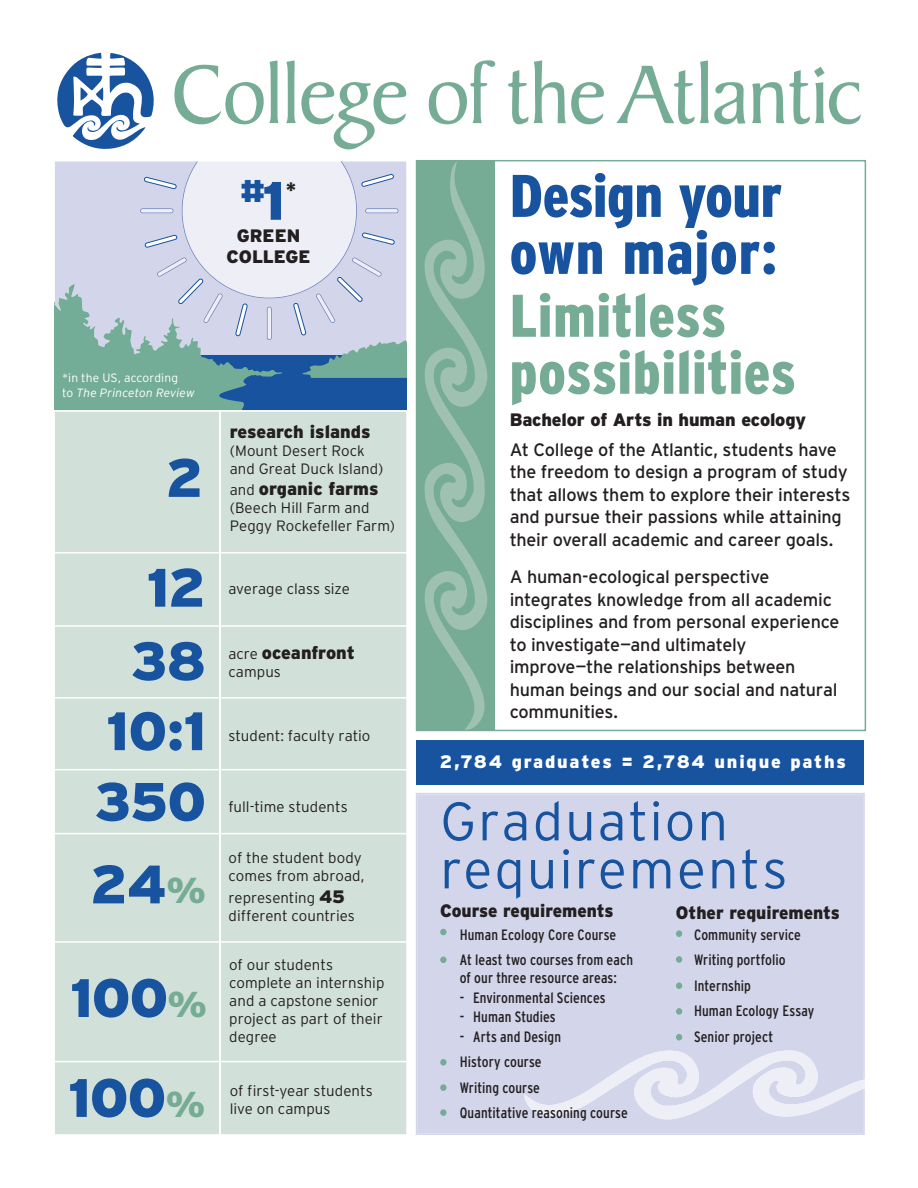
<style>
.page{position:relative;width:918px;height:1188px;background:#fff}
.page>*{position:absolute;margin:0;border:0;box-sizing:border-box;transform-origin:0 0}
.t1{font:900 60px/57px "Interstate Condensed";letter-spacing:.01em;color:#76ac96}
.t2{font:900 60px/57px "Interstate Condensed";letter-spacing:-.005em;color:#18539f}
.t3{font:900 54px/70.7px "Interstate";letter-spacing:-.015em;color:#18539f}
.t4{font:300 54px/48px "Interstate";letter-spacing:.035em;color:#18539f}
.t5{font:900 31.5px "Interstate";color:#18539f}
.t6{font:18px/22.5px "Interstate";letter-spacing:-.015em;color:#231f20}
.t7{font:900 18px/21px "Interstate";letter-spacing:-.005em;color:#231f20;text-align:center}
.t8{font:900 18px "Interstate";letter-spacing:-.005em;color:#231f20;scale:.96 1}
.t9{font:900 18px "Interstate";letter-spacing:.1em;color:#fff}
.t10{font:300 15px/18px "Interstate";letter-spacing:.005em;color:#231f20}
.t11{font:15px/25.5px "Interstate Condensed";letter-spacing:.005em;color:#231f20}
.t12{font:300 12px/15px "Interstate";letter-spacing:.015em;color:#fff}
.s1{font-size:54px}
.s2{font-style:italic}
.s3{font-weight:300;font-size:15px}
.s4{font-size:36px;color:#76ac96}
.s5{font-weight:900;font-size:18px}
</style>
<div class="page">
<div style="left:417px;top:161px;width:78px;height:569px;background:#76ac96"></div>
<div style="left:416px;top:793px;width:449px;height:342px;background:#d3d6ea"></div>
<div style="left:55px;top:412px;width:351px;height:722px;background:#d1e0d9"></div>
<svg style="left:57px;top:53px;width:97px;height:96px"></svg>
<svg style="left:429px;top:60px;width:67px;height:65px"></svg>
<svg style="left:174px;top:60px;width:104px;height:65px"></svg>
<svg style="left:616px;top:60px;width:130px;height:65px"></svg>
<svg style="left:508px;top:60px;width:96px;height:65px"></svg>
<svg style="left:286px;top:60px;width:120px;height:90px"></svg>
<svg style="left:752px;top:67px;width:109px;height:58px"></svg>
<div style="left:417px;top:740px;width:447px;height:45px;background:#18539f"></div>
<hr style="left:32px;top:941px;width:378px;height:2px;background:#fff">
<hr style="left:34px;top:1061px;width:379px;height:1px;background:#fff">
<hr style="left:34px;top:833px;width:379px;height:1px;background:#fff">
<hr style="left:34px;top:552px;width:379px;height:1px;background:#fff">
<hr style="left:37px;top:625px;width:378px;height:2px;background:#fff">
<hr style="left:31px;top:697px;width:378px;height:2px;background:#fff">
<hr style="left:32px;top:769px;width:378px;height:1px;background:#fff">
<hr style="left:220px;top:374px;width:1px;height:764px;background:#fff">
<svg style="left:424px;top:163px;width:63px;height:565px"></svg>
<svg style="left:525px;top:1051px;width:340px;height:68px;background:#dcdeee"></svg>
<div style="left:440px;top:929px;width:7px;height:6px;background:#76ac96;border-radius:50%"></div>
<div style="left:440px;top:957px;width:7px;height:6px;background:#76ac96;border-radius:50%"></div>
<div style="left:676px;top:930px;width:6px;height:7px;background:#76ac96;border-radius:50%"></div>
<div style="left:676px;top:956px;width:6px;height:7px;background:#76ac96;border-radius:50%"></div>
<div style="left:676px;top:982px;width:6px;height:7px;background:#76ac96;border-radius:50%"></div>
<div style="left:676px;top:1008px;width:6px;height:7px;background:#76ac96;border-radius:50%"></div>
<div style="left:676px;top:1034px;width:6px;height:7px;background:#76ac96;border-radius:50%"></div>
<div style="left:440px;top:1084px;width:7px;height:7px;background:#76ac96;border-radius:50%"></div>
<div style="left:440px;top:1059px;width:7px;height:7px;background:#76ac96;border-radius:50%"></div>
<div style="left:440px;top:1109px;width:7px;height:7px;background:#76ac96;border-radius:50%"></div>
<div style="left:416px;top:160px;width:450px;height:571px;border:2px solid #76ac96"></div>
<div style="left:55px;top:161px;width:351px;height:91px;background:#d3d6ea"></div>
<svg style="left:55px;top:252px;width:351px;height:158px;background:#7aa4b0"></svg>
<svg style="left:140px;top:161px;width:259px;height:179px;background:#dbdeed"></svg>
<h3 class="t5" style="left:240px;top:173px;width:46px">#<span class="s1">1</span></h3>
<p class="t7" style="left:227px;top:225px;width:85px">GREEN<br>COLLEGE</p>
<p class="t7" style="left:286px;top:178px;width:11px">*</p>
<p class="t12" style="left:62px;top:370px;width:134px">*in the US, according<br>to <span class="s2">The Princeton Review</span></p>
<h2 class="t3" style="left:166px;top:442px;width:39px">2</h2>
<h2 class="t3" style="left:147px;top:552px;width:61px">12</h2>
<p class="t7" style="left:230px;top:421px;width:142px">research islands</p>
<p class="t10" style="left:230px;top:441px;width:155px">(Mount Desert Rock and Great Duck Island)</p>
<p class="t7" style="left:230px;top:478px;width:150px"><span class="s3">and</span> organic farms</p>
<p class="t10" style="left:230px;top:499px;width:167px">(Beech Hill Farm and<br>Peggy Rockefeller Farm)</p>
<p class="t10" style="left:228px;top:579px;width:123px">average class size</p>
<h2 class="t3" style="left:130px;top:625px;width:77px">38</h2>
<p class="t7" style="left:228px;top:642px;width:128px"><span class="s3">acre</span> oceanfront</p>
<p class="t10" style="left:228px;top:662px;width:54px">campus</p>
<h2 class="t3" style="left:94px;top:695px;width:114px">10:1<br>350</h2>
<h2 class="t3" style="left:90px;top:848px;width:117px">24<span class="s4">%</span></h2>
<h2 class="t3" style="left:70px;top:962px;width:138px">100<span class="s4">%</span></h2>
<h2 class="t3" style="left:68px;top:1062px;width:138px">100<span class="s4">%</span></h2>
<p class="t10" style="left:228px;top:727px;width:144px">student: faculty ratio</p>
<p class="t10" style="left:228px;top:797px;width:121px">full-time students</p>
<p class="t10" style="left:229px;top:849px;width:137px">of the student body comes from abroad,</p>
<p class="t10" style="left:229px;top:889px;width:118px">representing <span class="s5">45</span></p>
<p class="t10" style="left:229px;top:907px;width:128px">different countries</p>
<p class="t10" style="left:229px;top:955px;width:157px">of our students complete an internship and a capstone senior project as part of their degree</p>
<p class="t10" style="left:230px;top:1082px;width:145px">of first-year students live on campus</p>
<h1 class="t2" style="left:510px;top:167px;width:274px">Design your own major:</h1>
<h1 class="t1" style="left:510px;top:287px;width:288px">Limitless possibilities</h1>
<p class="t7" style="left:510px;top:409px;width:298px">Bachelor of Arts in human ecology</p>
<p class="t6" style="left:510px;top:438px;width:342px">At College of the Atlantic, students have the freedom to design a program of study that allows them to explore their interests and pursue their passions while attaining their overall academic and career goals.</p>
<p class="t6" style="left:510px;top:566px;width:331px">A human-ecological perspective integrates knowledge from all academic disciplines and from personal experience to investigate—and ultimately improve—the relationships between human beings and our social and natural communities.</p>
<p class="t9" style="left:440px;top:752px;width:408px">2,784 graduates = 2,784 unique paths</p>
<h2 class="t4" style="left:440px;top:797px;width:349px">Graduation requirements</h2>
<p class="t11" style="left:460px;top:922px;width:175px">Human Ecology Core Course<br>At least two courses from each</p>
<p class="t11" style="left:460px;top:965px;width:159px">of our three resource areas:</p>
<p class="t11" style="left:460px;top:985px;width:147px">- Environmental Sciences</p>
<p class="t11" style="left:460px;top:1004px;width:98px">- Human Studies</p>
<p class="t11" style="left:460px;top:1024px;width:170px">- Arts and Design<br>History course<br>Writing course<br>Quantitative reasoning course</p>
<p class="t8" style="left:440px;top:900px;width:182px">Course requirements</p>
<p class="t8" style="left:676px;top:902px;width:172px">Other requirements</p>
<p class="t11" style="left:694px;top:922px;width:122px">Community service<br>Writing portfolio<br>Internship<br>Human Ecology Essay<br>Senior project</p>
</div>
